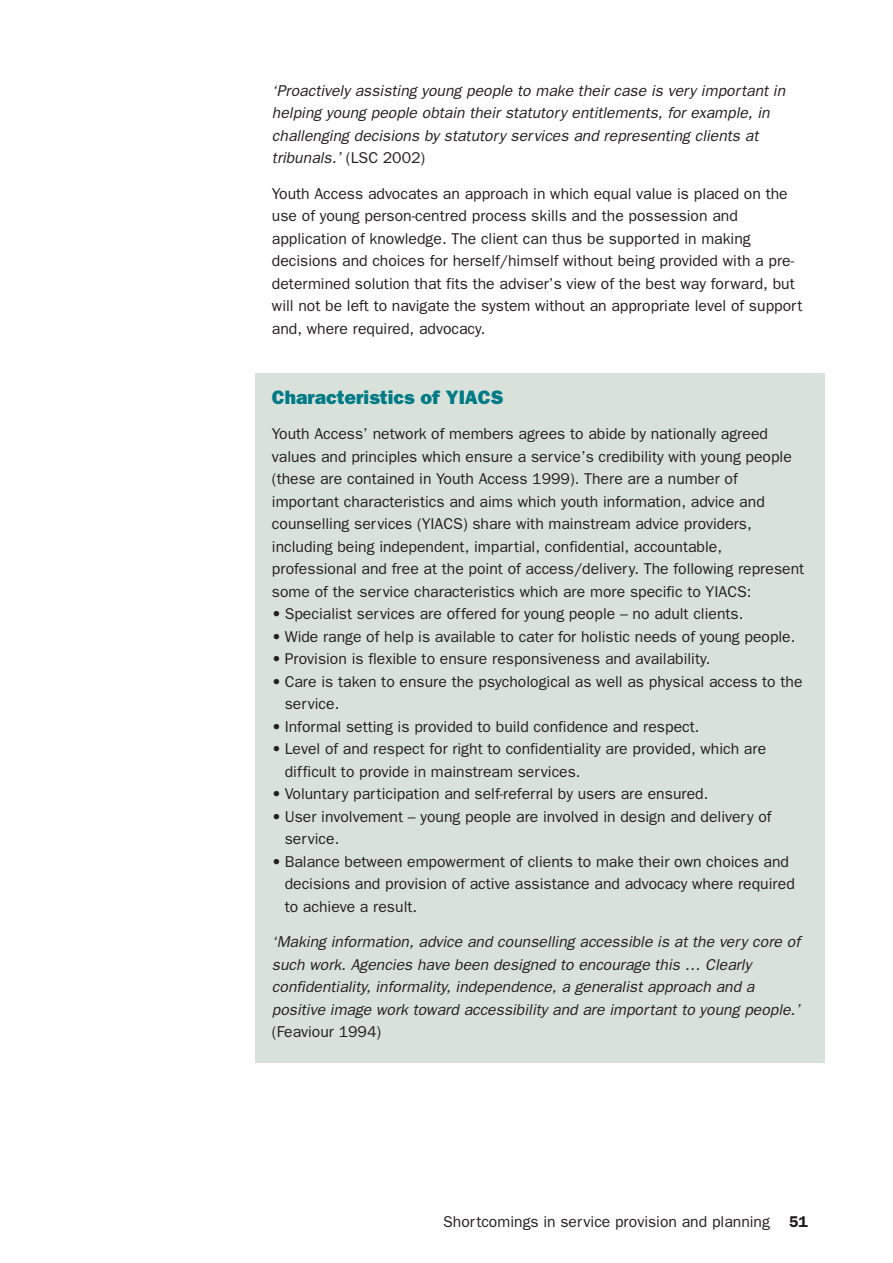
<style>
.page{position:relative;width:893px;height:1263px;background:#fff}
.page>*{position:absolute;margin:0;border:0;box-sizing:border-box;transform-origin:0 0}
.t1{font:800 19.5px "Franklin Gothic";color:#007b85}
.t2{font:15.75px/22.5px "Franklin Gothic";color:#231f20}
.t3{font:italic 15.75px/22.5px "Franklin Gothic";color:#231f20}
.s1{font-style:normal}
.s2{font-weight:600}
</style>
<div class="page">
<div style="left:255px;top:374px;width:570px;height:689px;background:#d9e2da"></div>
<p class="t3" style="left:272px;top:81px;width:517px">‘Proactively assisting young people to make their case is very important in helping young people obtain their statutory entitlements, for example, in challenging decisions by statutory services and representing clients at tribunals.’ <span class="s1">( LS C 2 0 0 2 )</span></p>
<p class="t2" style="left:272px;top:183px;width:532px">Youth Access advocates an approach in which equal value is placed on the use of young person-centred process skills and the possession and application of knowledge. The client can thus be supported in making decisions and choices for herself/himself without being provided with a pre&shy;determined solution that fits the adviser’s view of the best way forward, but will not be left to navigate the system without an appropriate level of support and, where required, advocacy.</p>
<p class="t1" style="left:272px;top:391px;width:233px">Characteristics of YIACS</p>
<p class="t2" style="left:272px;top:424px;width:534px">Youth Access’ network of members agrees to abide by nationally agreed values and principles which ensure a service’s credibility with young people (these are contained in Youth Access 1999). There are a number of important characteristics and aims which youth information, advice and counselling services (YIACS) share with mainstream advice providers, including being independent, impartial, confidential, accountable, professional and free at the point of access/delivery. The following represent some of the service characteristics which are more specific to YIACS:</p>
<p class="t2" style="left:272px;top:604px;width:473px">• Specialist services are offered for young people – no adult clients.</p>
<p class="t2" style="left:272px;top:627px;width:525px">• Wide range of help is available to cater for holistic needs of young people.</p>
<p class="t2" style="left:272px;top:649px;width:440px">• Provision is flexible to ensure responsiveness and availability.</p>
<p class="t2" style="left:285px;top:672px;width:519px;text-indent:-13px">• Care is taken to ensure the psychological as well as physical access to the service.</p>
<p class="t2" style="left:272px;top:717px;width:429px">• Informal setting is provided to build confidence and respect.</p>
<p class="t2" style="left:285px;top:739px;width:483px;text-indent:-13px">• Level of and respect for right to confidentiality are provided, which are difficult to provide in mainstream services.</p>
<p class="t2" style="left:272px;top:784px;width:438px">• Voluntary participation and self-referral by users are ensured.</p>
<p class="t2" style="left:285px;top:807px;width:488px;text-indent:-13px">• User involvement – young people are involved in design and delivery of service.</p>
<p class="t2" style="left:285px;top:852px;width:512px;text-indent:-13px">• Balance between empowerment of clients to make their own choices and decisions and provision of active assistance and advocacy where required to achieve a result.</p>
<p class="t3" style="left:272px;top:932px;width:532px">‘Making information, advice and counselling accessible is at the very core of such work. Agencies have been designed to encourage this … Clearly confidentiality, informality, independence, a generalist approach and a positive image work toward accessibility and are important to young people.’</p>
<p class="t2" style="left:272px;top:1022px;width:111px">(Feaviour 1994)</p>
<p class="t2" style="left:443px;top:1212px;width:366px">Shortcomings in service provision and planning <span class="s2">51</span></p>
</div>
